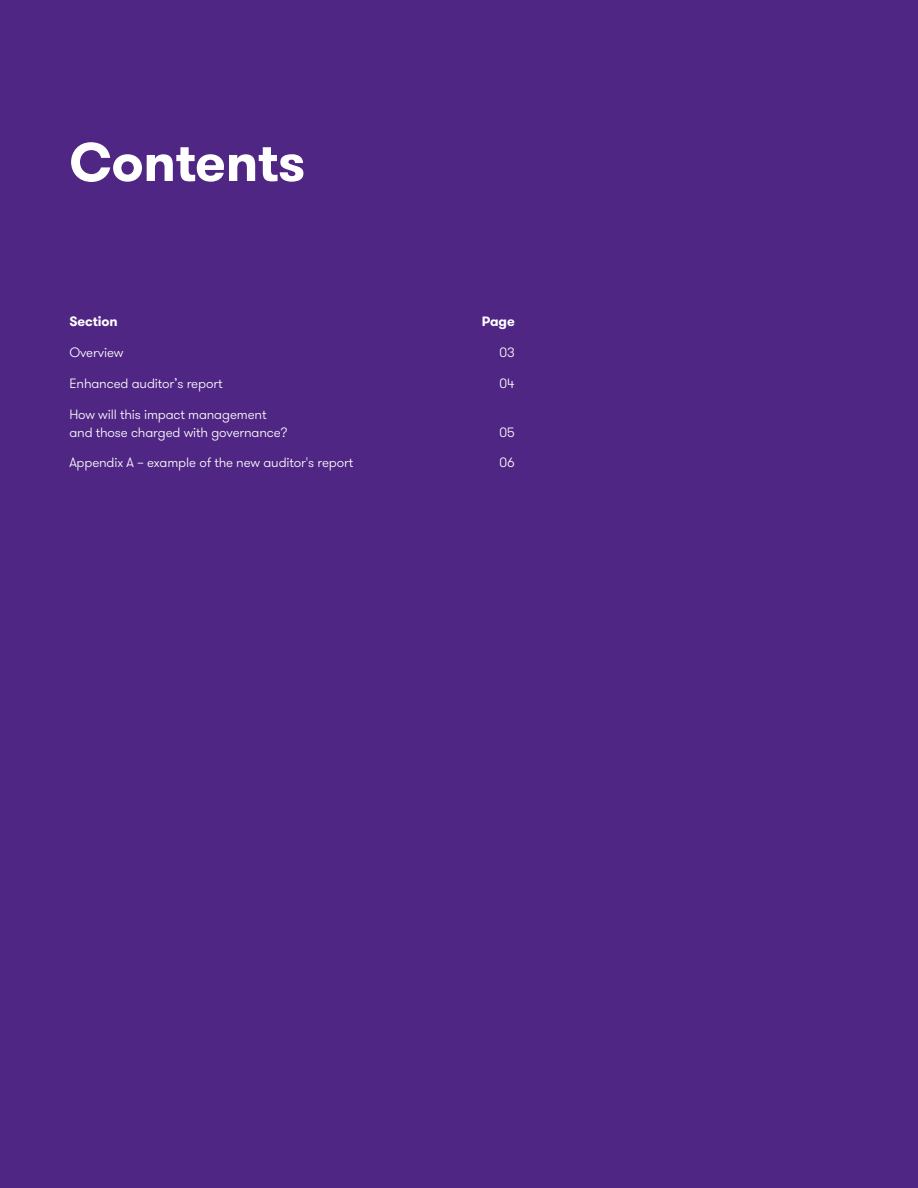
<style>
.page{position:relative;width:918px;height:1188px;background:#4f2683}
.page>*{position:absolute;margin:0;border:0;box-sizing:border-box;transform-origin:0 0}
.t1{font:700 54px "GT Walsheim Pro";letter-spacing:-.01em;color:#fff}
.t2{font:300 13.5px/18px "GT Walsheim Pro";letter-spacing:-.01em;color:#fff}
.t3{font:700 13.5px "GT Walsheim Pro";letter-spacing:-.01em;color:#fff}
</style>
<div class="page">
<h1 class="t1" style="left:69px;top:127px;width:238px">Contents</h1>
<p class="t3" style="left:69px;top:313px;width:50px">Section</p>
<p class="t3" style="left:482px;top:313px;width:35px">Page</p>
<p class="t2" style="left:69px;top:344px;width:56px">Overview</p>
<p class="t2" style="left:500px;top:344px;width:17px">03</p>
<p class="t2" style="left:69px;top:375px;width:155px">Enhanced auditor’s report</p>
<p class="t2" style="left:500px;top:375px;width:17px">04</p>
<p class="t2" style="left:69px;top:405px;width:220px">How will this impact management and those charged with governance?</p>
<p class="t2" style="left:500px;top:423px;width:17px">05</p>
<p class="t2" style="left:69px;top:454px;width:285px">Appendix A – example of the new auditor's report</p>
<p class="t2" style="left:500px;top:454px;width:17px">06</p>
</div>
